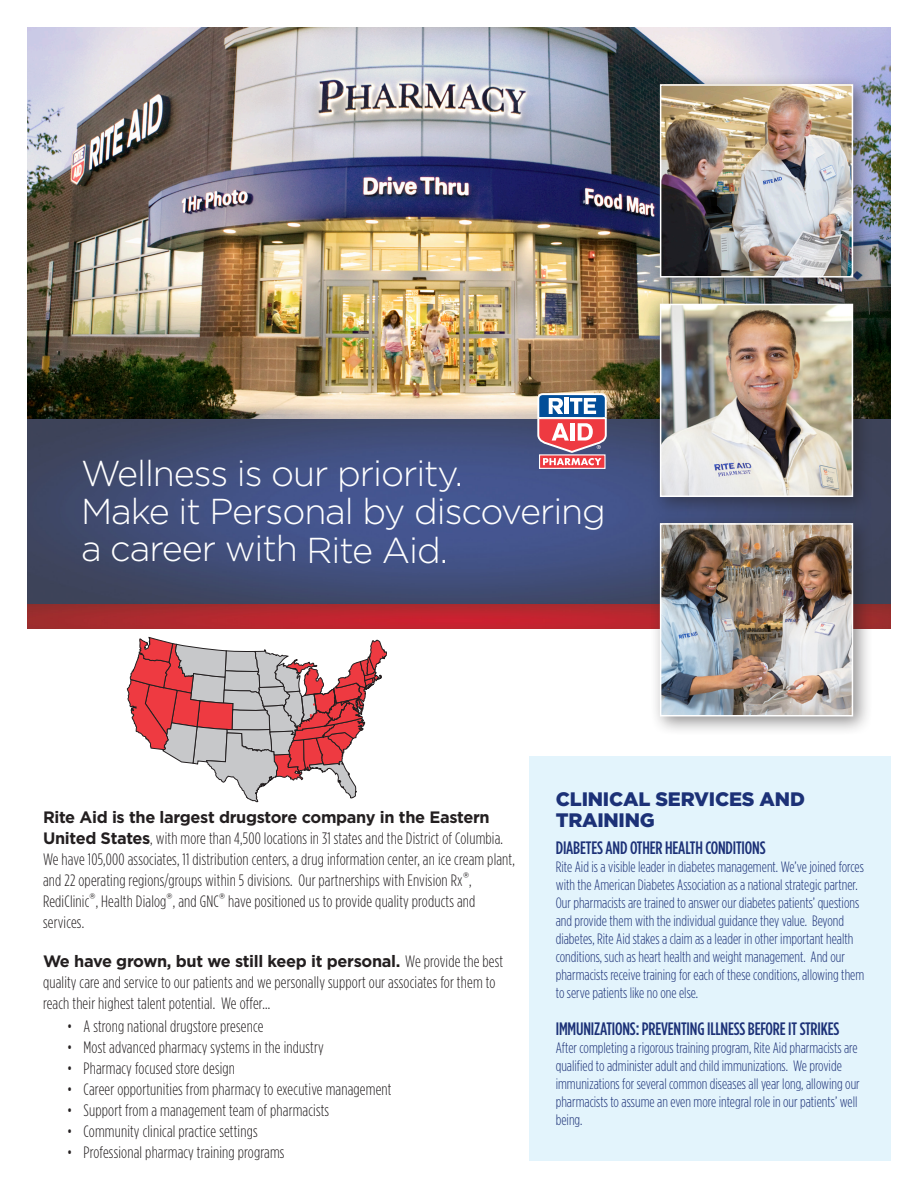
<style>
.page{position:relative;width:918px;height:1188px;background:#fff}
.page>*{position:absolute;margin:0;border:0;box-sizing:border-box;transform-origin:0 0}
.t1{font:300 36px "Gotham";letter-spacing:-.03em;color:#fff}
.t2{font:900 19.5px/21px "Gotham";letter-spacing:-.01em;color:#1c3177}
.t3{font:500 18px "Gotham Condensed";letter-spacing:-.01em;color:#1c3177}
.t4{font:300 16.5px/21px "Gotham Condensed";letter-spacing:.01em;color:#231f20}
.t5{font:300 15px/18px "Gotham Condensed";color:#1c3177}
.s1{font-family:"Gotham";font-weight:700}
</style>
<div class="page">
<img style="left:27px;top:27px;width:864px;height:602px">
<div style="left:649px;top:74px;width:224px;height:223px;background:#231f20;opacity:.5"></div>
<img style="left:663px;top:87px;width:187px;height:188px">
<div style="left:660px;top:84px;width:193px;height:194px;border:2px solid #fff"></div>
<div style="left:649px;top:293px;width:224px;height:224px;background:#231f20;opacity:.5"></div>
<img style="left:663px;top:307px;width:187px;height:187px">
<div style="left:660px;top:304px;width:193px;height:193px;border:2px solid #fff"></div>
<div style="left:649px;top:513px;width:224px;height:223px;background:#231f20;opacity:.5"></div>
<img style="left:663px;top:526px;width:187px;height:187px">
<div style="left:660px;top:523px;width:193px;height:193px;border:2px solid #fff"></div>
<div style="left:529px;top:756px;width:362px;height:404px;background:#e3f4fc"></div>
<svg style="left:127px;top:636px;width:259px;height:166px"></svg>
<svg style="left:539px;top:465px;width:67px;height:4px"></svg>
<svg style="left:536px;top:392px;width:72px;height:73px"></svg>
<p class="t1" style="left:81px;top:451px;width:383px">Wellness is our priority.</p>
<p class="t1" style="left:81px;top:488px;width:526px">Make it Personal by discovering</p>
<p class="t1" style="left:81px;top:526px;width:369px">a career with Rite Aid.</p>
<p class="t4" style="left:43px;top:807px;width:473px"><span class="s1">Rite Aid is the largest drugstore company in the Eastern United States</span>, with more than 4,500 locations in 31 states and the District of Columbia.<br>We have 105,000 associates, 11 distribution centers, a drug information center, an ice cream plant, and 22 operating regions/groups within 5 divisions. Our partnerships with Envision Rx<sup>®</sup>,</p>
<p class="t4" style="left:43px;top:891px;width:434px">RediClinic<sup>®</sup>, Health Dialog<sup>®</sup>, and GNC<sup>®</sup> have positioned us to provide quality products and services.</p>
<p class="t4" style="left:43px;top:951px;width:462px"><span class="s1">We have grown, but we still keep it personal.</span> We provide the best quality care and service to our patients and we personally support our associates for them to reach their highest talent potential. We offer...</p>
<p class="t4" style="left:67px;top:1015px;width:198px">• A strong national drugstore presence</p>
<p class="t4" style="left:67px;top:1036px;width:258px">• Most advanced pharmacy systems in the industry</p>
<p class="t4" style="left:67px;top:1057px;width:170px">• Pharmacy focused store design</p>
<p class="t4" style="left:67px;top:1078px;width:326px">• Career opportunities from pharmacy to executive management</p>
<p class="t4" style="left:67px;top:1099px;width:264px">• Support from a management team of pharmacists</p>
<p class="t4" style="left:67px;top:1120px;width:192px">• Community clinical practice settings</p>
<p class="t4" style="left:67px;top:1141px;width:219px">• Professional pharmacy training programs</p>
<p class="t2" style="left:556px;top:788px;width:251px">CLINICAL SERVICES AND<br>TRAINING</p>
<p class="t3" style="left:556px;top:838px;width:211px">DIABETES AND OTHER HEALTH CONDITIONS</p>
<p class="t5" style="left:556px;top:857px;width:310px">Rite Aid is a visible leader in diabetes management. We’ve joined forces</p>
<p class="t5" style="left:556px;top:875px;width:304px">with the American Diabetes Association as a national strategic partner.</p>
<p class="t5" style="left:556px;top:893px;width:310px">Our pharmacists are trained to answer our diabetes patients’ questions and provide them with the individual guidance they value. Beyond diabetes, Rite Aid stakes a claim as a leader in other important health conditions, such as heart health and weight management. And our pharmacists receive training for each of these conditions, allowing them</p>
<p class="t5" style="left:556px;top:983px;width:144px">to serve patients like no one else.</p>
<p class="t3" style="left:556px;top:1019px;width:285px">IMMUNIZATIONS: PREVENTING ILLNESS BEFORE IT STRIKES</p>
<p class="t5" style="left:556px;top:1039px;width:303px">After completing a rigorous training program, Rite Aid pharmacists are qualified to administer adult and child immunizations. We provide</p>
<p class="t5" style="left:556px;top:1075px;width:305px">immunizations for several common diseases all year long, allowing our pharmacists to assume an even more integral role in our patients’ well being.</p>
</div>
